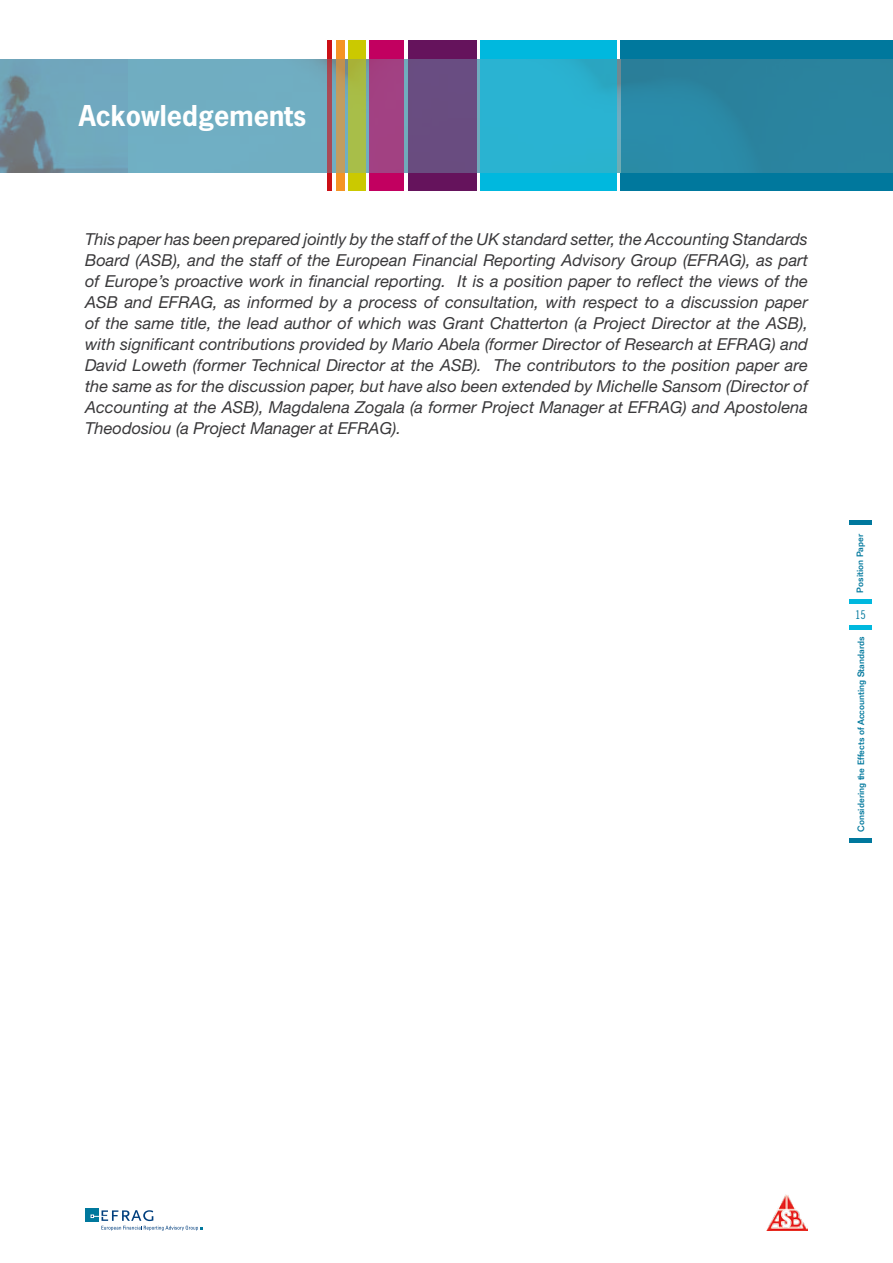
<style>
.page{position:relative;width:893px;height:1263px;background:#fff}
.page>*{position:absolute;margin:0;border:0;box-sizing:border-box;transform-origin:0 0}
.t1{font:700 27px "News Gothic Std";color:#fff}
.t2{font:italic 16.5px/21px "Helvetica Neue LT Std";color:#39383a;text-align:justify}
.t3{font:12px "Trade Gothic LT Std Cn 18";color:#00789d}
.t4{font:500 9px "Folio Std";color:#00789d}
</style>
<div class="page">
<svg style="left:1px;top:59px;width:620px;height:114px;fill:#70adc1"></svg>
<svg style="left:327px;top:40px;width:5px;height:151px"></svg>
<svg style="left:336px;top:40px;width:8px;height:151px"></svg>
<svg style="left:349px;top:40px;width:17px;height:151px;fill:#a8be47"></svg>
<svg style="left:370px;top:40px;width:34px;height:151px;fill:#a24182"></svg>
<svg style="left:408px;top:40px;width:68px;height:151px;fill:#694c80"></svg>
<svg style="left:480px;top:40px;width:137px;height:151px;fill:#2ab3d2"></svg>
<svg style="left:621px;top:40px;width:272px;height:151px;fill:#2a839e"></svg>
<hr style="left:849px;top:626px;width:23px;height:4px;background:#00b8de">
<hr style="left:849px;top:599px;width:23px;height:4px;background:#00b8de">
<hr style="left:849px;top:838px;width:23px;height:4px;background:#00789d">
<hr style="left:849px;top:521px;width:23px;height:4px;background:#00789d">
<div style="left:85px;top:1208px;width:14px;height:13px;background:#00789d"></div>
<svg style="left:91px;top:1210px;width:112px;height:20px"></svg>
<img style="left:767px;top:1194px;width:41px;height:36px">
<h1 class="t1" style="left:79px;top:98px;width:229px">Ackowledgements</h1>
<p class="t2" style="left:85px;top:229px;width:724px">This paper has been prepared jointly by the staff of the UK standard setter, the Accounting Standards Board (ASB), and the staff of the European Financial Reporting Advisory Group (EFRAG), as part of Europe’s proactive work in financial reporting. It is a position paper to reflect the views of the ASB and EFRAG, as informed by a process of consultation, with respect to a discussion paper of the same title, the lead author of which was Grant Chatterton (a Project Director at the ASB), with significant contributions provided by Mario Abela (former Director of Research at EFRAG) and David Loweth (former Technical Director at the ASB). The contributors to the position paper are the same as for the discussion paper, but have also been extended by Michelle Sansom (Director of Accounting at the ASB), Magdalena Zogala (a former Project Manager at EFRAG) and Apostolena Theodosiou (a Project Manager at EFRAG).</p>
<p class="t4" style="left:854px;top:592px;width:60px;rotate:-90deg">Position Paper</p>
<p class="t3" style="left:855px;top:608px;width:12px">15</p>
<p class="t4" style="left:855px;top:832px;width:196px;rotate:-90deg">Considering the Effects of Accounting Standards</p>
</div>
